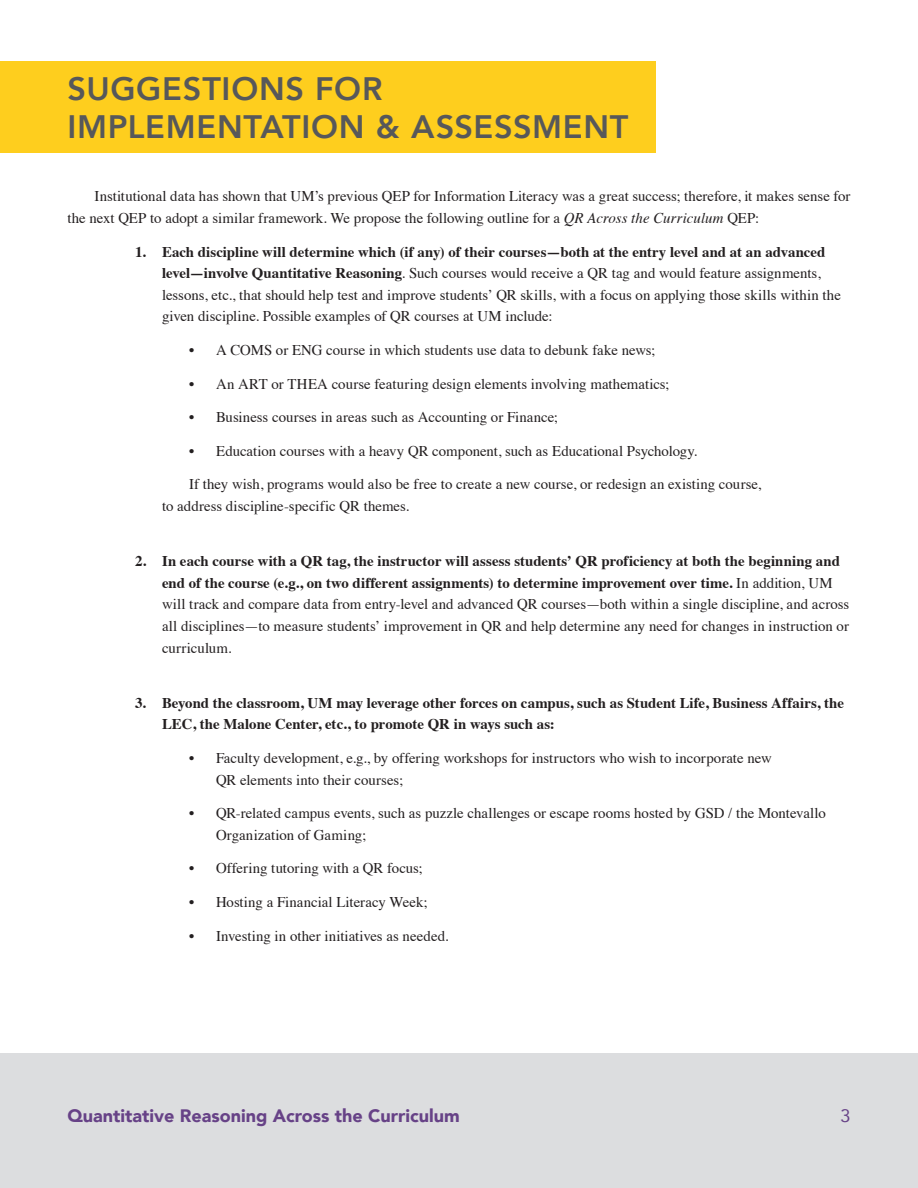
<style>
.page{position:relative;width:918px;height:1188px;background:#fff}
.page>*{position:absolute;margin:0;border:0;box-sizing:border-box;transform-origin:0 0}
.HEADING{font:800 32.4px "Avenir";letter-spacing:.02em;color:#57585a}
.t1{font:900 18px "Avenir";color:#674287}
.t2{font:18px "Avenir";color:#674287}
.text{font:14.85px/21.6px "Times";color:#231f20}
.t3{font:700 14.85px/21.6px "Times";color:#231f20}
.s1{font-style:italic}
.s2{font-weight:700}
</style>
<div class="page">
<div style="left:0;top:1053px;width:918px;height:135px;background:#dcdddf"></div>
<div style="left:0;top:62px;width:656px;height:91px;background:#fece1e"></div>
<p class="HEADING" style="left:68px;top:63px;width:316px">SUGGESTIONS FOR</p>
<p class="HEADING" style="left:68px;top:101px;width:562px">IMPLEMENTATION &amp; ASSESSMENT</p>
<p class="text" style="left:68px;top:184px;width:785px;text-indent:27px">Institutional data has shown that UM’s previous QEP for Information Literacy was a great success; therefore, it makes sense for the next QEP to adopt a similar framework. We propose the following outline for a <span class="s1">QR Across the Curriculum</span> QEP:</p>
<p class="text" style="left:162px;top:239px;width:680px;text-indent:-27px"><span class="s2">1. Each discipline will determine which (if any) of their courses—both at the entry level and at an advanced level—involve Quantitative Reasoning</span>. Such courses would receive a QR tag and would feature assignments, lessons, etc., that should help test and improve students’ QR skills, with a focus on applying those skills within the given discipline. Possible examples of QR courses at UM include:</p>
<p class="text" style="left:189px;top:338px;width:468px">• A COMS or ENG course in which students use data to debunk fake news;</p>
<p class="text" style="left:189px;top:371px;width:482px">• An ART or THEA course featuring design elements involving mathematics;</p>
<p class="text" style="left:189px;top:405px;width:371px">• Business courses in areas such as Accounting or Finance;</p>
<p class="text" style="left:189px;top:439px;width:510px">• Education courses with a heavy QR component, such as Educational Psychology.</p>
<p class="text" style="left:162px;top:472px;width:601px;text-indent:27px">If they wish, programs would also be free to create a new course, or redesign an existing course, to address discipline-specific QR themes.</p>
<p class="text" style="left:162px;top:549px;width:689px;text-indent:-27px"><span class="s2">2. In each course with a QR tag, the instructor will assess students’ QR proficiency at both the beginning and end of the course (e.g., on two different assignments) to determine improvement over time.</span> In addition, UM will track and compare data from entry-level and advanced QR courses—both within a single discipline, and across all disciplines—to measure students’ improvement in QR and help determine any need for changes in instruction or curriculum.</p>
<p class="t3" style="left:162px;top:690px;width:683px;text-indent:-27px">3. Beyond the classroom, UM may leverage other forces on campus, such as Student Life, Business Affairs, the<br>LEC, the Malone Center, etc., to promote QR in ways such as:</p>
<p class="text" style="left:216px;top:746px;width:557px;text-indent:-27px">• Faculty development, e.g., by offering workshops for instructors who wish to incorporate new<br>QR elements into their courses;</p>
<p class="text" style="left:216px;top:801px;width:611px;text-indent:-27px">• QR-related campus events, such as puzzle challenges or escape rooms hosted by GSD / the Montevallo<br>Organization of Gaming;</p>
<p class="text" style="left:189px;top:856px;width:235px">• Offering tutoring with a QR focus;</p>
<p class="text" style="left:189px;top:890px;width:240px">• Hosting a Financial Literacy Week;</p>
<p class="text" style="left:189px;top:923px;width:261px">• Investing in other initiatives as needed.</p>
<p class="t1" style="left:68px;top:1100px;width:394px">Quantitative Reasoning Across the Curriculum</p>
<p class="t2" style="left:840px;top:1101px;width:12px">3</p>
</div>
